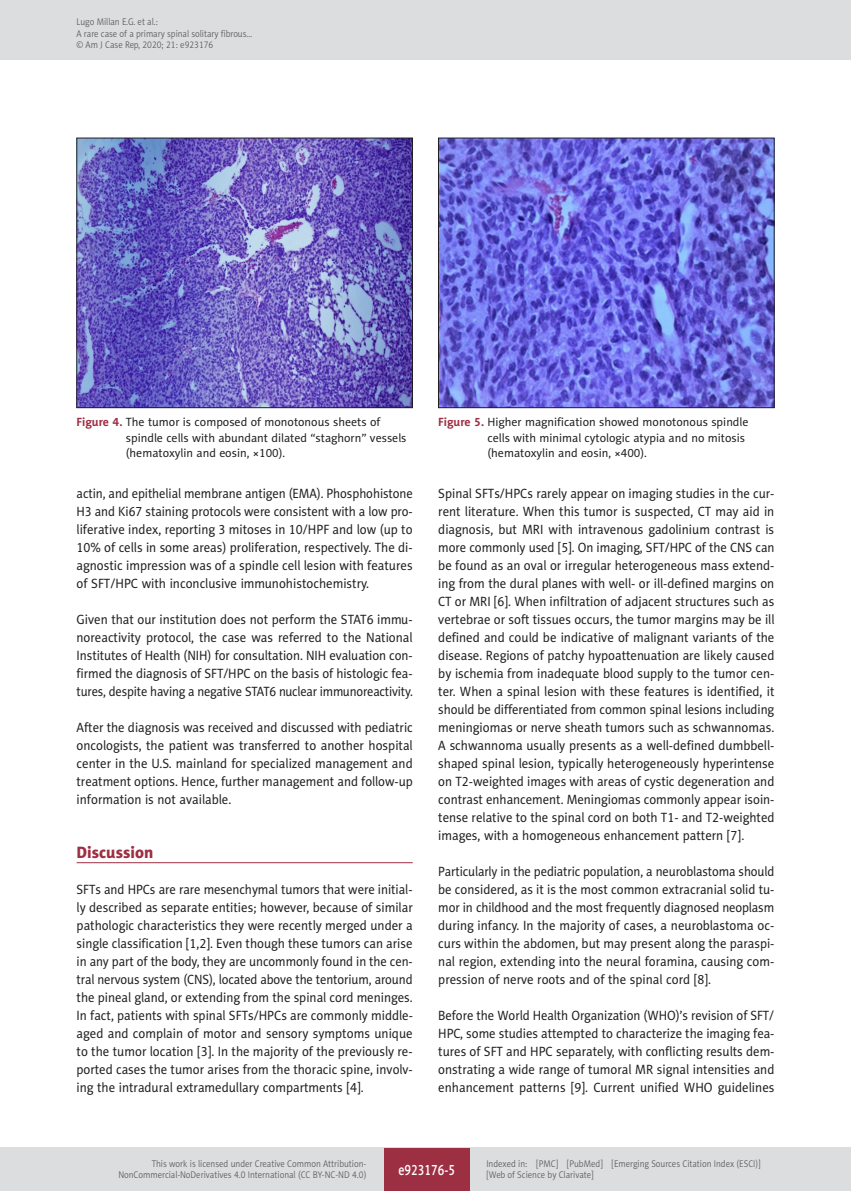
<style>
.page{position:relative;width:851px;height:1191px;background:#fff}
.page>*{position:absolute;margin:0;border:0;box-sizing:border-box;transform-origin:0 0}
.AJCR_Headline_1{font:16.5px "Naomi Sans EFN Heavy";color:#9d2f42}
.t1{font:15px "Naomi Sans EFN Medium";color:#fff;scale:.8 1}
.AJCR_Body{font:13.5px/18px "Naomi Sans EFN";color:#231f20;text-align:justify;scale:.95 1}
.AJCR_Body-2{font:13.5px/18px "Naomi Sans EFN";color:#231f20;text-align:justify;scale:.94 1}
.AJCR_Body-3{font:13.5px/18px "Naomi Sans EFN";color:#231f20;text-align:justify;scale:.93 1}
.AJCR_Rycina_tytul{font:12px/15.8px "Naomi Sans EFN";color:#231f20}
.t2{font:9.75px/11.2px "Naomi Sans EFN Light";color:#57585a;scale:.9 1}
.s1{font-weight:700;color:#9d2f42}
</style>
<div class="page">
<hr style="left:77px;top:862px;width:335px;height:1px;background:#9d2f42">
<img style="left:79px;top:140px;width:331px;height:266px">
<div style="left:77px;top:138px;width:335px;height:270px;border:1px solid #231f20"></div>
<img style="left:440px;top:140px;width:332px;height:266px">
<div style="left:438px;top:138px;width:336px;height:270px;border:1px solid #231f20"></div>
<div style="left:0;top:0;width:850px;height:60px;background:#dcdddf"></div>
<div style="left:0;top:1148px;width:850px;height:43px;background:#dcdddf"></div>
<div style="left:384px;top:1147px;width:85px;height:43px;background:#9d2f42"></div>
<p class="t2" style="left:77px;top:16px;width:196px">Lugo Millan E.G. et al.:<br>A rare case of a primary spinal solitary fibrous… © Am J Case Rep, 2020; 21: e923176</p>
<p class="AJCR_Rycina_tytul" style="left:126px;top:414px;width:282px;text-indent:-49px"><span class="s1">Figure 4.</span> The tumor is composed of monotonous sheets of spindle cells with abundant dilated “staghorn” vessels (hematoxylin and eosin, ×100).</p>
<p class="AJCR_Rycina_tytul" style="left:487px;top:414px;width:262px;text-indent:-49px"><span class="s1">Figure 5.</span> Higher magnification showed monotonous spindle cells with minimal cytologic atypia and no mitosis (hematoxylin and eosin, ×400).</p>
<p class="AJCR_Body-3" style="left:77px;top:484px;width:363px">actin, and epithelial membrane antigen (EMA). Phosphohistone H3 and Ki67 staining protocols were consistent with a low pro&shy;liferative index, reporting 3 mitoses in 10/HPF and low (up to 10% of cells in some areas) proliferation, respectively. The di&shy;agnostic impression was of a spindle cell lesion with features of SFT/HPC with inconclusive immunohistochemistry.</p>
<p class="AJCR_Body" style="left:77px;top:610px;width:355px">Given that our institution does not perform the STAT6 immu&shy;noreactivity protocol, the case was referred to the National Institutes of Health (NIH) for consultation. NIH evaluation con&shy;firmed the diagnosis of SFT/HPC on the basis of histologic fea&shy;tures, despite having a negative STAT6 nuclear immunoreactivity.</p>
<p class="AJCR_Body" style="left:77px;top:718px;width:355px">After the diagnosis was received and discussed with pediatric oncologists, the patient was transferred to another hospital center in the U.S. mainland for specialized management and treatment options. Hence, further management and follow-up information is not available.</p>
<p class="AJCR_Headline_1" style="left:77px;top:842px;width:78px">Discussion</p>
<p class="AJCR_Body-2" style="left:77px;top:880px;width:359px">SFTs and HPCs are rare mesenchymal tumors that were initial&shy;ly described as separate entities; however, because of similar pathologic characteristics they were recently merged under a single classification [1,2]. Even though these tumors can arise in any part of the body, they are uncommonly found in the cen&shy;tral nervous system (CNS), located above the tentorium, around the pineal gland, or extending from the spinal cord meninges.<br>In fact, patients with spinal SFTs/HPCs are commonly middle&shy;aged and complain of motor and sensory symptoms unique to the tumor location [3]. In the majority of the previously re&shy;ported cases the tumor arises from the thoracic spine, involv&shy;ing the intradural extramedullary compartments [4].</p>
<p class="AJCR_Body" style="left:438px;top:484px;width:355px">Spinal SFTs/HPCs rarely appear on imaging studies in the cur&shy;rent literature. When this tumor is suspected, CT may aid in diagnosis, but MRI with intravenous gadolinium contrast is more commonly used [5]. On imaging, SFT/HPC of the CNS can be found as an oval or irregular heterogeneous mass extend&shy;ing from the dural planes with well- or ill-defined margins on CT or MRI [6]. When infiltration of adjacent structures such as vertebrae or soft tissues occurs, the tumor margins may be ill defined and could be indicative of malignant variants of the disease. Regions of patchy hypoattenuation are likely caused by ischemia from inadequate blood supply to the tumor cen&shy;ter. When a spinal lesion with these features is identified, it should be differentiated from common spinal lesions including meningiomas or nerve sheath tumors such as schwannomas.<br>A schwannoma usually presents as a well-defined dumbbell&shy;shaped spinal lesion, typically heterogeneously hyperintense on T2-weighted images with areas of cystic degeneration and contrast enhancement. Meningiomas commonly appear isoin&shy;tense relative to the spinal cord on both T1- and T2-weighted images, with a homogeneous enhancement pattern [7].</p>
<p class="AJCR_Body-3" style="left:438px;top:862px;width:363px">Particularly in the pediatric population, a neuroblastoma should be considered, as it is the most common extracranial solid tu&shy;mor in childhood and the most frequently diagnosed neoplasm during infancy. In the majority of cases, a neuroblastoma oc&shy;curs within the abdomen, but may present along the paraspi&shy;nal region, extending into the neural foramina, causing com&shy;pression of nerve roots and of the spinal cord [8].</p>
<p class="AJCR_Body-2" style="left:438px;top:1006px;width:359px">Before the World Health Organization (WHO)’s revision of SFT/ HPC, some studies attempted to characterize the imaging fea&shy;tures of SFT and HPC separately, with conflicting results dem&shy;onstrating a wide range of tumoral MR signal intensities and enhancement patterns [9]. Current unified WHO guidelines</p>
<p class="t2" style="left:118px;top:1158px;width:277px;text-align:right">This work is licensed under Creative Common Attribution-<br>NonCommercial-NoDerivatives 4.0 International (CC BY-NC-ND 4.0)</p>
<p class="t1" style="left:398px;top:1160px;width:72px">e923176-5</p>
<p class="t2" style="left:486px;top:1158px;width:306px">Indexed in: [PMC] [PubMed] [Emerging Sources Citation Index (ESCI)] [Web of Science by Clarivate]</p>
</div>
